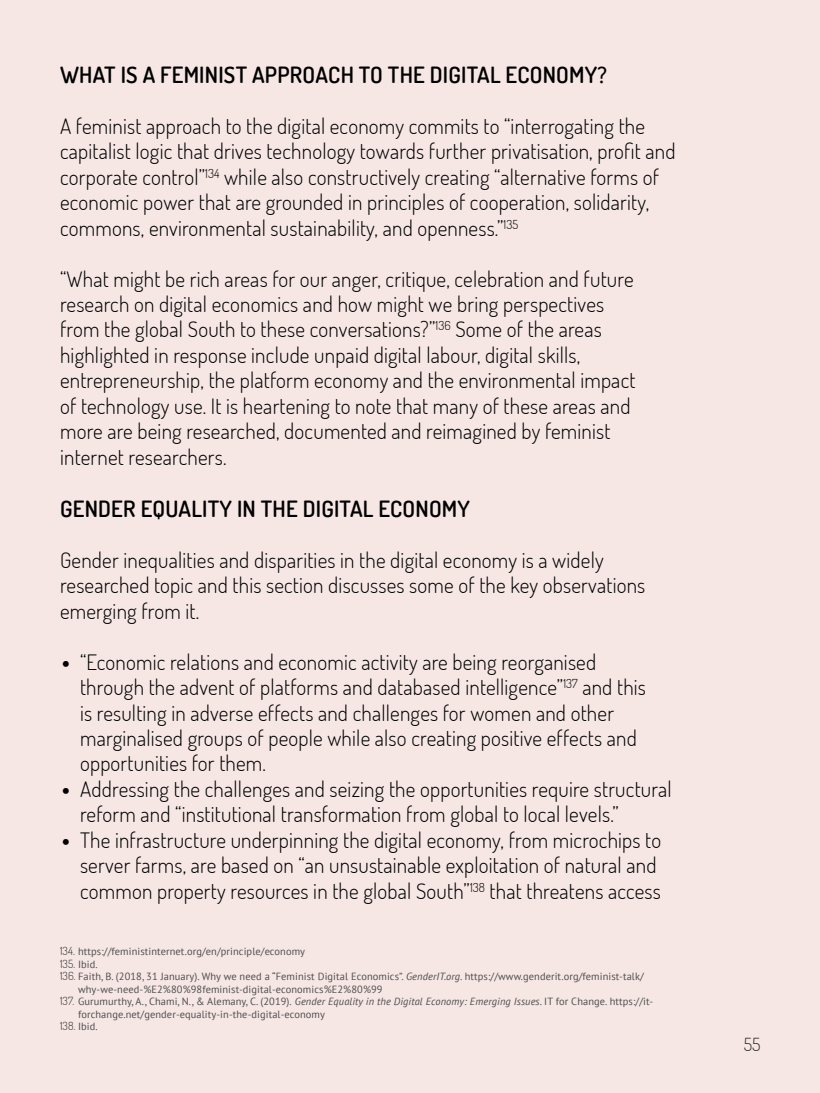
<style>
.page{position:relative;width:820px;height:1093px;background:#fff}
.page>*{position:absolute;margin:0;border:0;box-sizing:border-box;transform-origin:0 0}
.t1{font:600 22.4px "Dosis";letter-spacing:.01em;color:#000}
.t2{font:300 21.2px/25.4px "Dosis";letter-spacing:.01em;color:#000}
.t3{font:300 18px "Dosis";color:#333}
.t4{font:10.4px "PT Sans";letter-spacing:.01em;color:#4d4d4d}
.s1{font-family:"Lato";font-size:20px}
.s2{font-family:"Dosis";font-weight:300;font-size:11.2px;color:#333}
.s3{font-style:italic}
</style>
<div class="page">
<div style="left:0;top:0;width:819px;height:1093px;background:#f6e7e5"></div>
<p class="t1" style="left:60px;top:60px;width:548px">WHAT IS A FEMINIST APPROACH TO THE DIGITAL ECONOMY?</p>
<p class="t2" style="left:60px;top:113px;width:617px">A feminist approach to the digital economy commits to “interrogating the capitalist logic that drives technology towards further privatisation, profit and corporate control”<sup>134</sup> while also constructively creating “alternative forms of economic power that are grounded in principles of cooperation, solidarity, commons, environmental sustainability, and openness.”<sup>135</sup></p>
<p class="t2" style="left:60px;top:265px;width:576px">“What might be rich areas for our anger, critique, celebration and future research on digital economics and how might we bring perspectives from the global South to these conversations?”<sup>136</sup> Some of the areas highlighted in response include unpaid digital labour, digital skills, entrepreneurship, the platform economy and the environmental impact of technology use. It is heartening to note that many of these areas and more are being researched, documented and reimagined by feminist internet researchers.</p>
<p class="t1" style="left:60px;top:494px;width:411px">GENDER EQUALITY IN THE DIGITAL ECONOMY</p>
<p class="t2" style="left:60px;top:547px;width:586px">Gender inequalities and disparities in the digital economy is a widely researched topic and this section discusses some of the key observations emerging from it.</p>
<p class="t2" style="left:80px;top:648px;width:567px;text-indent:-20px"><span class="s1">•</span> “Economic relations and economic activity are being reorganised through the advent of platforms and databased intelligence”<sup>137</sup> and this is resulting in adverse effects and challenges for women and other marginalised groups of people while also creating positive effects and opportunities for them.</p>
<p class="t2" style="left:80px;top:776px;width:593px;text-indent:-20px"><span class="s1">•</span> Addressing the challenges and seizing the opportunities require structural reform and “institutional transformation from global to local levels.”</p>
<p class="t2" style="left:80px;top:827px;width:582px;text-indent:-20px"><span class="s1">•</span> The infrastructure underpinning the digital economy, from microchips to server farms, are based on “an unsustainable exploitation of natural and common property resources in the global South”<sup>138</sup> that threatens access</p>
<p class="t4" style="left:60px;top:945px;width:246px"><span class="s2">134.</span> https://feministinternet.org/en/principle/economy</p>
<p class="t4" style="left:60px;top:957px;width:39px"><span class="s2">135.</span> Ibid.</p>
<p class="t4" style="left:60px;top:970px;width:585px"><span class="s2">136.</span> Faith, B. (2018, 31 January). Why we need a “Feminist Digital Economics”. <span class="s3">GenderIT.org</span>. https://www.genderit.org/feminist-talk/</p>
<p class="t4" style="left:78px;top:982px;width:306px">why-we-need-%E2%80%98feminist-digital-economics%E2%80%99</p>
<p class="t4" style="left:60px;top:995px;width:594px"><span class="s2">137.</span> Gurumurthy, A., Chami, N., &amp; Alemany, C. (2019). <span class="s3">Gender Equality in the Digital Economy: Emerging Issues</span>. IT for Change. https://it-</p>
<p class="t4" style="left:78px;top:1007px;width:248px">forchange.net/gender-equality-in-the-digital-economy</p>
<p class="t4" style="left:60px;top:1020px;width:39px"><span class="s2">138.</span> Ibid.</p>
<p class="t3" style="left:743px;top:1033px;width:18px">55</p>
</div>
